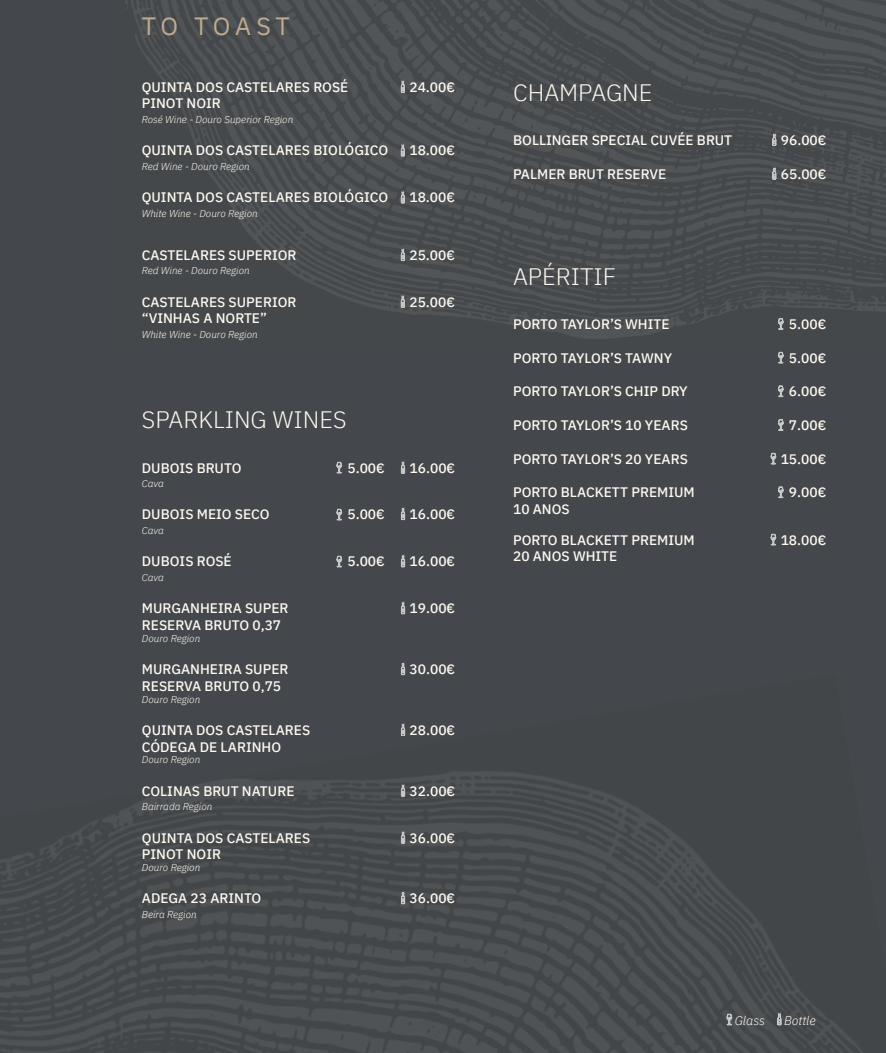
<style>
.page{position:relative;width:886px;height:1053px;background:#fff}
.page>*{position:absolute;margin:0;border:0;box-sizing:border-box;transform-origin:0 0}
.t1{font:25px "IBM Plex Sans";letter-spacing:.185em;color:#c0ab8c}
.t2{font:300 23.75px "IBM Plex Sans";color:#fef9f1}
.t3{font:500 13.75px/16.5px "IBM Plex Sans";color:#fef9f1}
.t4{font:italic 300 12.5px "IBM Plex Sans";color:#fef9f1}
.t5{font:italic 300 10px "IBM Plex Sans";color:#fef9f1}
</style>
<div class="page">
<div style="left:0;top:0;width:886px;height:1052px;background:#44484c"></div>
<img style="left:360px;top:674px;width:456px;height:378px">
<img style="left:635px;top:1009px;width:225px;height:43px">
<img style="left:90px;top:779px;width:270px;height:273px">
<img style="left:0;top:830px;width:90px;height:222px">
<img style="left:125px;top:0;width:761px;height:338px">
<svg style="left:401px;top:462px;width:4px;height:11px"></svg>
<svg style="left:337px;top:462px;width:5px;height:11px"></svg>
<svg style="left:778px;top:318px;width:5px;height:11px"></svg>
<svg style="left:778px;top:352px;width:5px;height:11px"></svg>
<svg style="left:778px;top:386px;width:5px;height:10px"></svg>
<svg style="left:778px;top:419px;width:5px;height:11px"></svg>
<svg style="left:778px;top:487px;width:5px;height:10px"></svg>
<svg style="left:771px;top:534px;width:5px;height:11px"></svg>
<svg style="left:771px;top:453px;width:5px;height:11px"></svg>
<svg style="left:772px;top:135px;width:4px;height:10px"></svg>
<svg style="left:772px;top:168px;width:4px;height:11px"></svg>
<svg style="left:401px;top:509px;width:4px;height:10px"></svg>
<svg style="left:337px;top:509px;width:5px;height:11px"></svg>
<svg style="left:401px;top:556px;width:4px;height:11px"></svg>
<svg style="left:337px;top:556px;width:5px;height:11px"></svg>
<svg style="left:401px;top:785px;width:4px;height:11px"></svg>
<svg style="left:401px;top:892px;width:4px;height:11px"></svg>
<svg style="left:401px;top:724px;width:4px;height:11px"></svg>
<svg style="left:401px;top:832px;width:4px;height:11px"></svg>
<svg style="left:401px;top:603px;width:4px;height:10px"></svg>
<svg style="left:401px;top:82px;width:3px;height:10px"></svg>
<svg style="left:401px;top:296px;width:3px;height:11px"></svg>
<svg style="left:401px;top:663px;width:4px;height:11px"></svg>
<svg style="left:401px;top:250px;width:3px;height:10px"></svg>
<svg style="left:401px;top:192px;width:3px;height:11px"></svg>
<svg style="left:401px;top:145px;width:3px;height:11px"></svg>
<svg style="left:778px;top:1013px;width:3px;height:11px"></svg>
<svg style="left:727px;top:1013px;width:5px;height:11px"></svg>
<h1 class="t1" style="left:142px;top:7px;width:150px">TO TOAST</h1>
<p class="t3" style="left:142px;top:78px;width:208px">QUINTA DOS CASTELARES ROSÉ<br>PINOT NOIR</p>
<p class="t3" style="left:409px;top:78px;width:47px">24.00€</p>
<p class="t5" style="left:142px;top:112px;width:153px">Rosé Wine - Douro Superior Region</p>
<p class="t3" style="left:142px;top:141px;width:248px">QUINTA DOS CASTELARES BIOLÓGICO</p>
<p class="t3" style="left:409px;top:141px;width:47px">18.00€</p>
<p class="t5" style="left:142px;top:159px;width:109px">Red Wine - Douro Region</p>
<p class="t3" style="left:142px;top:188px;width:248px">QUINTA DOS CASTELARES BIOLÓGICO</p>
<p class="t3" style="left:409px;top:188px;width:47px">18.00€</p>
<p class="t5" style="left:142px;top:206px;width:118px">White Wine - Douro Region</p>
<p class="t3" style="left:142px;top:245px;width:156px">CASTELARES SUPERIOR</p>
<p class="t3" style="left:409px;top:245px;width:47px">25.00€</p>
<p class="t5" style="left:142px;top:263px;width:109px">Red Wine - Douro Region</p>
<p class="t3" style="left:142px;top:292px;width:156px">CASTELARES SUPERIOR “VINHAS A NORTE”</p>
<p class="t3" style="left:409px;top:292px;width:47px">25.00€</p>
<p class="t5" style="left:142px;top:326px;width:118px">White Wine - Douro Region</p>
<h2 class="t2" style="left:142px;top:402px;width:206px">SPARKLING WINES</h2>
<p class="t3" style="left:142px;top:458px;width:101px">DUBOIS BRUTO</p>
<p class="t3" style="left:347px;top:458px;width:39px">5.00€</p>
<p class="t3" style="left:410px;top:458px;width:47px">16.00€</p>
<p class="t5" style="left:142px;top:476px;width:24px">Cava</p>
<p class="t3" style="left:142px;top:505px;width:129px">DUBOIS MEIO SECO</p>
<p class="t3" style="left:347px;top:505px;width:39px">5.00€</p>
<p class="t3" style="left:410px;top:505px;width:47px">16.00€</p>
<p class="t5" style="left:142px;top:523px;width:24px">Cava</p>
<p class="t3" style="left:142px;top:552px;width:91px">DUBOIS ROSÉ</p>
<p class="t3" style="left:347px;top:552px;width:39px">5.00€</p>
<p class="t3" style="left:410px;top:552px;width:47px">16.00€</p>
<p class="t5" style="left:142px;top:569px;width:24px">Cava</p>
<p class="t3" style="left:142px;top:599px;width:148px">MURGANHEIRA SUPER<br>RESERVA BRUTO 0,37</p>
<p class="t3" style="left:410px;top:599px;width:47px">19.00€</p>
<p class="t5" style="left:142px;top:630px;width:60px">Douro Region</p>
<p class="t3" style="left:142px;top:660px;width:148px">MURGANHEIRA SUPER<br>RESERVA BRUTO 0,75</p>
<p class="t3" style="left:410px;top:660px;width:47px">30.00€</p>
<p class="t5" style="left:142px;top:691px;width:60px">Douro Region</p>
<p class="t3" style="left:142px;top:720px;width:170px">QUINTA DOS CASTELARES<br>CÓDEGA DE LARINHO</p>
<p class="t3" style="left:410px;top:720px;width:47px">28.00€</p>
<p class="t5" style="left:142px;top:752px;width:60px">Douro Region</p>
<p class="t3" style="left:142px;top:781px;width:154px">COLINAS BRUT NATURE</p>
<p class="t3" style="left:410px;top:781px;width:47px">32.00€</p>
<p class="t5" style="left:142px;top:799px;width:72px">Bairrada Region</p>
<p class="t3" style="left:142px;top:828px;width:170px">QUINTA DOS CASTELARES<br>PINOT NOIR</p>
<p class="t3" style="left:410px;top:828px;width:47px">36.00€</p>
<p class="t5" style="left:142px;top:859px;width:60px">Douro Region</p>
<p class="t3" style="left:142px;top:888px;width:121px">ADEGA 23 ARINTO</p>
<p class="t3" style="left:410px;top:888px;width:47px">36.00€</p>
<p class="t5" style="left:142px;top:906px;width:56px">Beira Region</p>
<h2 class="t2" style="left:513px;top:74px;width:141px">CHAMPAGNE</h2>
<p class="t3" style="left:513px;top:130px;width:221px">BOLLINGER SPECIAL CUVÉE BRUT</p>
<p class="t3" style="left:781px;top:130px;width:47px">96.00€</p>
<p class="t3" style="left:513px;top:164px;width:155px">PALMER BRUT RESERVE</p>
<p class="t3" style="left:781px;top:164px;width:47px">65.00€</p>
<h2 class="t2" style="left:513px;top:258px;width:104px">APÉRITIF</h2>
<p class="t3" style="left:513px;top:314px;width:158px">PORTO TAYLOR’S WHITE</p>
<p class="t3" style="left:789px;top:314px;width:39px">5.00€</p>
<p class="t3" style="left:513px;top:348px;width:161px">PORTO TAYLOR’S TAWNY</p>
<p class="t3" style="left:789px;top:348px;width:39px">5.00€</p>
<p class="t3" style="left:513px;top:382px;width:176px">PORTO TAYLOR’S CHIP DRY</p>
<p class="t3" style="left:789px;top:382px;width:39px">6.00€</p>
<p class="t3" style="left:513px;top:415px;width:176px">PORTO TAYLOR’S 10 YEARS</p>
<p class="t3" style="left:789px;top:415px;width:39px">7.00€</p>
<p class="t3" style="left:513px;top:449px;width:176px">PORTO TAYLOR’S 20 YEARS</p>
<p class="t3" style="left:781px;top:449px;width:47px">15.00€</p>
<p class="t3" style="left:513px;top:483px;width:183px">PORTO BLACKETT PREMIUM<br>10 ANOS</p>
<p class="t3" style="left:789px;top:483px;width:39px">9.00€</p>
<p class="t3" style="left:513px;top:530px;width:183px">PORTO BLACKETT PREMIUM<br>20 ANOS WHITE</p>
<p class="t3" style="left:781px;top:530px;width:47px">18.00€</p>
<p class="t4" style="left:735px;top:1010px;width:32px">Glass</p>
<p class="t4" style="left:784px;top:1010px;width:33px">Bottle</p>
</div>
